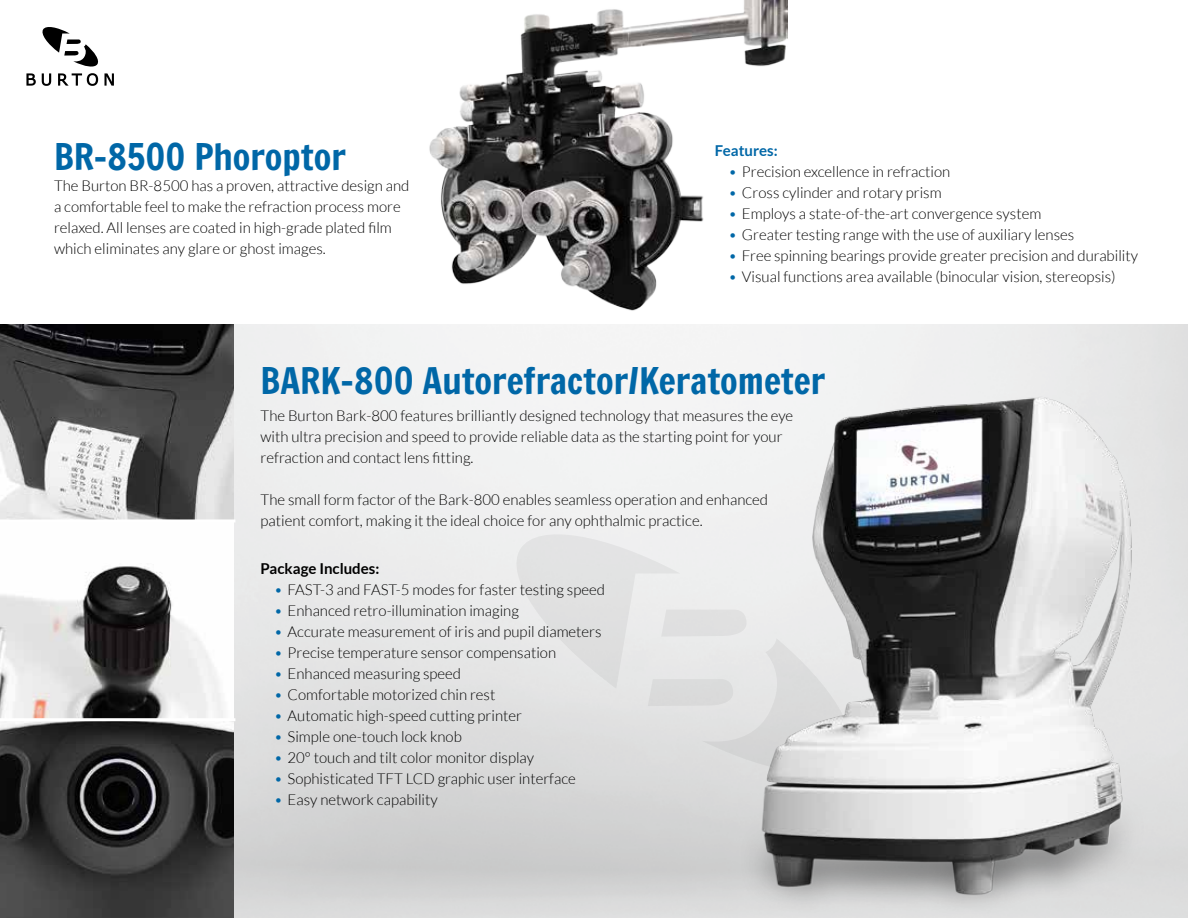
<style>
.page{position:relative;width:1188px;height:918px;background:#fff}
.page>*{position:absolute;margin:0;border:0;box-sizing:border-box;transform-origin:0 0}
.t1{font:36px "Francois One";color:#0067a7}
.t2{font:300 15px/21px "Lato";color:#000}
.t3{font:700 15px "Lato";color:#000}
.t4{font:700 15px "Lato";color:#0067a7}
.s1{color:#0067a7}
</style>
<div class="page">
<img style="left:0;top:563px;width:229px;height:155px">
<svg style="left:0;top:324px;width:234px;height:195px;background:#6b6a6b"></svg>
<svg style="left:0;top:721px;width:234px;height:197px;background:#343434"></svg>
<img style="left:1187px;top:324px;width:1px;height:49px">
<svg style="left:26px;top:27px;width:88px;height:59px"></svg>
<img style="left:429px;top:0;width:358px;height:311px">
<svg style="left:515px;top:533px;width:201px;height:241px;background:#e2e3e3"></svg>
<img style="left:716px;top:373px;width:472px;height:545px">
<h1 class="t1" style="left:54px;top:131px;width:294px">BR-8500 Phoroptor</h1>
<p class="t2" style="left:54px;top:175px;width:357px">The Burton BR-8500 has a proven, attractive design and a comfortable feel to make the refraction process more relaxed. All lenses are coated in high-grade plated film which eliminates any glare or ghost images.</p>
<p class="t4" style="left:715px;top:142px;width:64px">Features:</p>
<p class="t2" style="left:728px;top:161px;width:223px"><span class="s1">•</span> Precision excellence in refraction</p>
<p class="t2" style="left:728px;top:182px;width:215px"><span class="s1">•</span> Cross cylinder and rotary prism</p>
<p class="t2" style="left:728px;top:203px;width:314px"><span class="s1">•</span> Employs a state-of-the-art convergence system</p>
<p class="t2" style="left:728px;top:224px;width:347px"><span class="s1">•</span> Greater testing range with the use of auxiliary lenses</p>
<p class="t2" style="left:728px;top:245px;width:411px"><span class="s1">•</span> Free spinning bearings provide greater precision and durability</p>
<p class="t2" style="left:728px;top:266px;width:389px"><span class="s1">•</span> Visual functions area available (binocular vision, stereopsis)</p>
<h1 class="t1" style="left:261px;top:355px;width:566px">BARK-800 Autorefractor/Keratometer</h1>
<p class="t2" style="left:261px;top:405px;width:534px">The Burton Bark-800 features brilliantly designed technology that measures the eye with ultra precision and speed to provide reliable data as the starting point for your refraction and contact lens fitting.</p>
<p class="t2" style="left:261px;top:489px;width:509px">The small form factor of the Bark-800 enables seamless operation and enhanced patient comfort, making it the ideal choice for any ophthalmic practice.</p>
<p class="t3" style="left:261px;top:560px;width:120px">Package Includes:</p>
<p class="t2" style="left:274px;top:579px;width:332px"><span class="s1">•</span> FAST-3 and FAST-5 modes for faster testing speed</p>
<p class="t2" style="left:274px;top:600px;width:246px"><span class="s1">•</span> Enhanced retro-illumination imaging</p>
<p class="t2" style="left:274px;top:621px;width:329px"><span class="s1">•</span> Accurate measurement of iris and pupil diameters</p>
<p class="t2" style="left:274px;top:642px;width:284px"><span class="s1">•</span> Precise temperature sensor compensation</p>
<p class="t2" style="left:274px;top:663px;width:189px"><span class="s1">•</span> Enhanced measuring speed</p>
<p class="t2" style="left:274px;top:684px;width:223px"><span class="s1">•</span> Comfortable motorized chin rest</p>
<p class="t2" style="left:274px;top:705px;width:250px"><span class="s1">•</span> Automatic high-speed cutting printer</p>
<p class="t2" style="left:274px;top:726px;width:189px"><span class="s1">•</span> Simple one-touch lock knob</p>
<p class="t2" style="left:274px;top:747px;width:262px"><span class="s1">•</span> 20° touch and tilt color monitor display</p>
<p class="t2" style="left:274px;top:768px;width:303px"><span class="s1">•</span> Sophisticated TFT LCD graphic user interface</p>
<p class="t2" style="left:274px;top:789px;width:165px"><span class="s1">•</span> Easy network capability</p>
</div>
